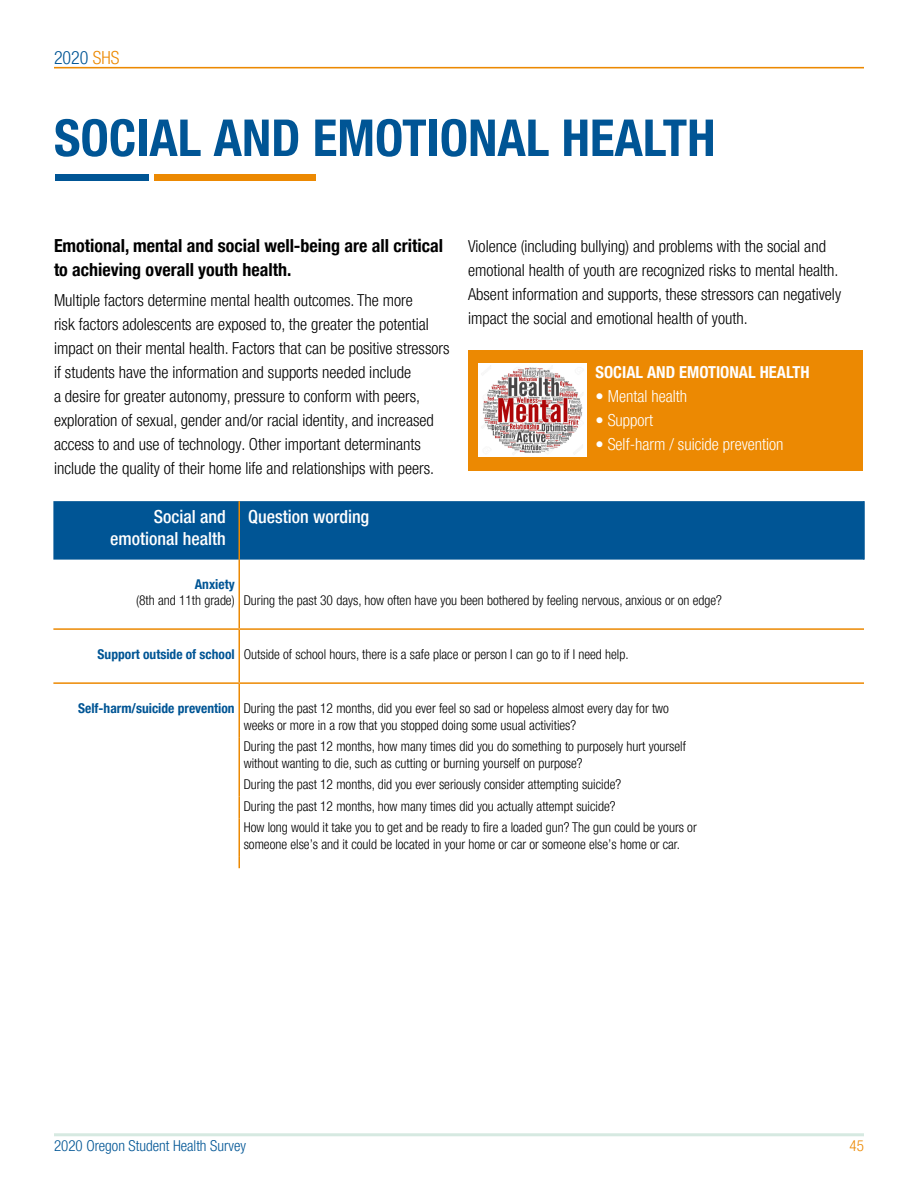
<style>
.page{position:relative;width:918px;height:1188px;background:#fff}
.page>*{position:absolute;margin:0;border:0;box-sizing:border-box;transform-origin:0 0}
.t1{font:700 condensed 51px "Helvetica Neue LT Pro";color:#005595}
.t2{font:700 condensed 18px/24px "Helvetica Neue LT Pro";color:#000}
.t3{font:500 condensed 18px/21.6px "Helvetica Neue LT Pro";color:#fff;text-align:right}
.t4{font:300 condensed 18px "Helvetica Neue LT Pro";color:#005595}
.t5{font:300 condensed 16.5px/24px "Helvetica Neue LT Pro";color:#000}
.t6{font:300 condensed 16.5px "Helvetica Neue LT Pro";color:#fff}
.t7{font:700 condensed 16.5px "Helvetica Neue LT Pro";color:#fff}
.t8{font:300 condensed 15px "Helvetica Neue LT Pro";color:#005595}
.t9{font:300 condensed 15px "Helvetica Neue LT Pro";color:#ec8902}
.t10{font:300 condensed 13.5px/16.2px "Helvetica Neue LT Pro";color:#000}
.t11{font:700 condensed 13.5px "Helvetica Neue LT Pro";color:#005595}
.s1{color:#ec8902}
.s2{font-weight:700;color:#005595}
</style>
<div class="page">
<hr style="left:54px;top:1133px;width:810px;height:3px;background:#d6e9e1">
<div style="left:55px;top:174px;width:93px;height:7px;background:#005595"></div>
<div style="left:154px;top:174px;width:162px;height:7px;background:#ec8902"></div>
<div style="left:469px;top:351px;width:394px;height:120px;background:#ec8902"></div>
<img style="left:478px;top:363px;width:108px;height:94px">
<div style="left:53px;top:501px;width:810px;height:59px;background:#005595"></div>
<hr style="left:238px;top:560px;width:2px;height:68px;background:#ec8902">
<hr style="left:238px;top:630px;width:2px;height:52px;background:#ec8902">
<hr style="left:238px;top:684px;width:2px;height:53px;background:#ec8902">
<hr style="left:238px;top:737px;width:2px;height:38px;background:#ec8902">
<hr style="left:238px;top:775px;width:2px;height:22px;background:#ec8902">
<hr style="left:238px;top:797px;width:2px;height:21px;background:#ec8902">
<hr style="left:238px;top:818px;width:2px;height:38px;background:#ec8902">
<svg style="left:238px;top:856px;width:2px;height:12px"></svg>
<hr style="left:238px;top:501px;width:2px;height:59px;background:#ec8902">
<hr style="left:863px;top:501px;width:2px;height:59px;background:#005595">
<hr style="left:53px;top:628px;width:186px;height:2px;background:#ec8902">
<hr style="left:239px;top:628px;width:625px;height:2px;background:#ec8902">
<hr style="left:53px;top:682px;width:186px;height:2px;background:#ec8902">
<hr style="left:239px;top:682px;width:625px;height:2px;background:#ec8902">
<hr style="left:54px;top:67px;width:810px;height:1px;background:#ec8902">
<h2 class="t4" style="left:54px;top:47px;width:67px">2020 <span class="s1">SHS</span></h2>
<h1 class="t1" style="left:54px;top:107px;width:663px">SOCIAL AND EMOTIONAL HEALTH</h1>
<h2 class="t2" style="left:54px;top:234px;width:391px">Emotional, mental and social well-being are all critical to achieving overall youth health.</h2>
<p class="t5" style="left:54px;top:288px;width:397px">Multiple factors determine mental health outcomes. The more<br>risk factors adolescents are exposed to, the greater the potential impact on their mental health. Factors that can be positive stressors if students have the information and supports needed include<br>a desire for greater autonomy, pressure to conform with peers, exploration of sexual, gender and/or racial identity, and increased access to and use of technology. Other important determinants include the quality of their home life and relationships with peers.</p>
<p class="t5" style="left:468px;top:234px;width:375px">Violence (including bullying) and problems with the social and emotional health of youth are recognized risks to mental health.<br>Absent information and supports, these stressors can negatively impact the social and emotional health of youth.</p>
<p class="t7" style="left:596px;top:362px;width:216px">SOCIAL AND EMOTIONAL HEALTH</p>
<p class="t6" style="left:596px;top:387px;width:93px">• Mental health</p>
<p class="t6" style="left:596px;top:411px;width:59px">• Support</p>
<p class="t6" style="left:596px;top:435px;width:190px">• Self-harm / suicide prevention</p>
<h2 class="t3" style="left:110px;top:506px;width:117px">Social and emotional health</h2>
<h2 class="t3" style="left:248px;top:506px;width:123px">Question wording</h2>
<p class="t11" style="left:195px;top:576px;width:41px">Anxiety</p>
<p class="t10" style="left:136px;top:592px;width:587px">(8th and 11th grade) During the past 30 days, how often have you been bothered by feeling nervous, anxious or on edge?</p>
<p class="t10" style="left:98px;top:646px;width:532px"><span class="s2">Support outside of school</span> Outside of school hours, there is a safe place or person I can go to if I need help.</p>
<p class="t10" style="left:244px;top:700px;width:427px;text-indent:-166px"><span class="s2">Self-harm/suicide prevention</span> During the past 12 months, did you ever feel so sad or hopeless almost every day for two weeks or more in a row that you stopped doing some usual activities?</p>
<p class="t10" style="left:244px;top:738px;width:444px">During the past 12 months, how many times did you do something to purposely hurt yourself without wanting to die, such as cutting or burning yourself on purpose?</p>
<p class="t10" style="left:244px;top:773px;width:455px;line-height:21.6px">During the past 12 months, did you ever seriously consider attempting suicide?<br>During the past 12 months, how many times did you actually attempt suicide?<br>How long would it take you to get and be ready to fire a loaded gun? The gun could be yours or</p>
<p class="t10" style="left:244px;top:836px;width:438px">someone else’s and it could be located in your home or car or someone else’s home or car.</p>
<p class="t8" style="left:54px;top:1137px;width:194px">2020 Oregon Student Health Survey</p>
<p class="t9" style="left:850px;top:1137px;width:16px">45</p>
</div>
